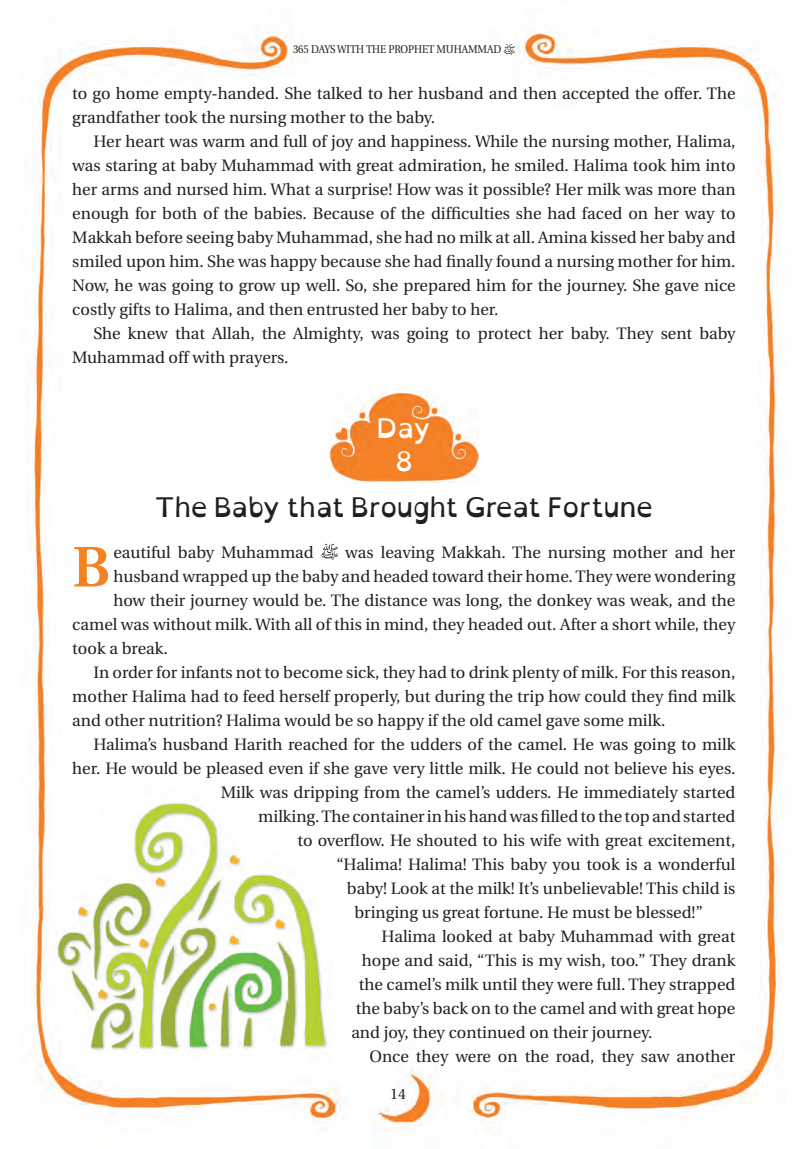
<style>
.page{position:relative;width:808px;height:1149px;background:#fff}
.page>*{position:absolute;margin:0;border:0;box-sizing:border-box;transform-origin:0 0}
.t1{font:600 57px "Utopia";color:#f58220}
.t2{font:27px "Open Dyslexic";letter-spacing:-.025em;color:#231f20}
.t3{font:27px/33px "Open Dyslexic";color:#fff;text-align:center}
.t4{font:16.5px/24px "Utopia";color:#231f20}
.t5{font:15px "Utopia";color:#231f20}
.t6{font:11.25px "Utopia";letter-spacing:-.01em;color:#231f20;scale:.9 1}
</style>
<div class="page">
<img style="left:28px;top:26px;width:752px;height:1104px">
<svg style="left:503px;top:44px;width:12px;height:11px"></svg>
<svg style="left:321px;top:543px;width:17px;height:16px"></svg>
<img style="left:330px;top:391px;width:148px;height:91px">
<img style="left:49px;top:777px;width:312px;height:285px">
<p class="t6" style="left:293px;top:43px;width:233px">365 DAYS WITH THE PROPHET MUHAMMAD</p>
<p class="t4" style="left:72px;top:82px;width:665px">to go home empty-handed. She talked to her husband and then accepted the offer. The grandfather took the nursing mother to the baby.</p>
<p class="t4" style="left:72px;top:130px;width:665px;text-align:justify;text-indent:21px">Her heart was warm and full of joy and happiness. While the nursing mother, Halima, was staring at baby Muhammad with great admiration, he smiled. Halima took him into her arms and nursed him. What a surprise! How was it possible? Her milk was more than enough for both of the babies. Because of the difficulties she had faced on her way to Makkah before seeing baby Muhammad, she had no milk at all. Amina kissed her baby and smiled upon him. She was happy because she had finally found a nursing mother for him.<br>Now, he was going to grow up well. So, she prepared him for the journey. She gave nice costly gifts to Halima, and then entrusted her baby to her.</p>
<p class="t4" style="left:72px;top:322px;width:665px;text-indent:21px">She knew that Allah, the Almighty, was going to protect her baby. They sent baby<br>Muhammad off with prayers.</p>
<h2 class="t3" style="left:377px;top:412px;width:56px">Day<br>8</h2>
<h2 class="t2" style="left:154px;top:491px;width:500px">The Baby that Brought Great Fortune</h2>
<p class="t4" style="left:113px;top:540px;width:202px">eautiful baby Muhammad</p>
<p class="t4" style="left:345px;top:540px;width:392px">was leaving Makkah. The nursing mother and her</p>
<p class="t4" style="left:113px;top:564px;width:623px">husband wrapped up the baby and headed toward their home. They were wondering</p>
<p class="t4" style="left:113px;top:588px;width:623px">how their journey would be. The distance was long, the donkey was weak, and the</p>
<p class="t4" style="left:72px;top:612px;width:665px">camel was without milk. With all of this in mind, they headed out. After a short while, they</p>
<p class="t4" style="left:72px;top:636px;width:97px">took a break.</p>
<p class="t4" style="left:94px;top:660px;width:643px">In order for infants not to become sick, they had to drink plenty of milk. For this reason,</p>
<p class="t4" style="left:72px;top:684px;width:664px">mother Halima had to feed herself properly, but during the trip how could they find milk</p>
<p class="t4" style="left:72px;top:708px;width:595px">and other nutrition? Halima would be so happy if the old camel gave some milk.</p>
<p class="t4" style="left:94px;top:732px;width:643px">Halima’s husband Harith reached for the udders of the camel. He was going to milk</p>
<p class="t4" style="left:72px;top:756px;width:665px">her. He would be pleased even if she gave very little milk. He could not believe his eyes.</p>
<p class="t4" style="left:221px;top:780px;width:516px">Milk was dripping from the camel’s udders. He immediately started</p>
<p class="t4" style="left:258px;top:804px;width:479px">milking. The container in his hand was filled to the top and started</p>
<p class="t4" style="left:297px;top:828px;width:440px">to overflow. He shouted to his wife with great excitement,</p>
<p class="t4" style="left:336px;top:852px;width:400px">“Halima! Halima! This baby you took is a wonderful</p>
<p class="t4" style="left:347px;top:876px;width:390px">baby! Look at the milk! It’s unbelievable! This child is</p>
<p class="t4" style="left:354px;top:900px;width:350px">bringing us great fortune. He must be blessed!”</p>
<p class="t4" style="left:382px;top:924px;width:355px">Halima looked at baby Muhammad with great</p>
<p class="t4" style="left:362px;top:948px;width:375px">hope and said, “This is my wish, too.” They drank</p>
<p class="t4" style="left:359px;top:972px;width:378px">the camel’s milk until they were full. They strapped</p>
<p class="t4" style="left:356px;top:996px;width:381px">the baby’s back on to the camel and with great hope</p>
<p class="t4" style="left:351px;top:1020px;width:303px">and joy, they continued on their journey.</p>
<p class="t4" style="left:370px;top:1044px;width:367px">Once they were on the road, they saw another</p>
<h1 class="t1" style="left:72px;top:534px;width:40px">B</h1>
<p class="t5" style="left:390px;top:1085px;width:17px">14</p>
</div>
